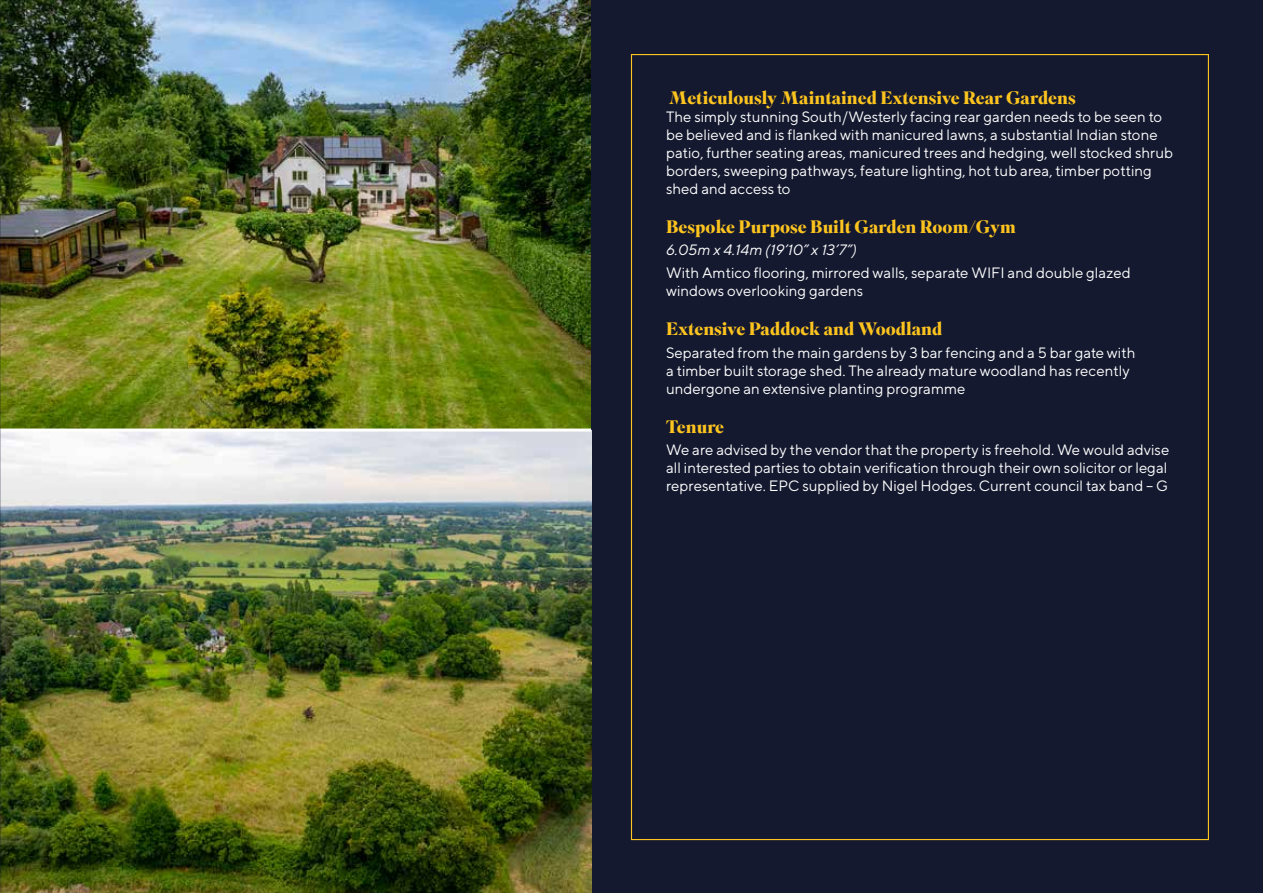
<style>
.page{position:relative;width:1263px;height:893px;background:#14192f}
.page>*{position:absolute;margin:0;border:0;box-sizing:border-box;transform-origin:0 0}
.t1{font:700 18px "Superior Title";color:#fdc41f}
.t2{font:15px/18px "TT Norms";color:#fff}
.t3{font:italic 15px "TT Norms";color:#fff}
</style>
<div class="page">
<img style="left:0;top:0;width:591px;height:429px">
<img style="left:0;top:432px;width:591px;height:461px">
<hr style="left:0;top:429px;width:591px;height:3px;background:#fff">
<p class="t1" style="left:669px;top:86px;width:408px">Meticulously Maintained Extensive Rear Gardens</p>
<p class="t2" style="left:666px;top:107px;width:509px">The simply stunning South/Westerly facing rear garden needs to be seen to be believed and is flanked with manicured lawns, a substantial Indian stone patio, further seating areas, manicured trees and hedging, well stocked shrub borders, sweeping pathways, feature lighting, hot tub area, timber potting shed and access to</p>
<p class="t1" style="left:666px;top:216px;width:351px">Bespoke Purpose Built Garden Room/Gym</p>
<p class="t3" style="left:666px;top:241px;width:192px">6.05m x 4.14m (19’10” x 13’7”)</p>
<p class="t2" style="left:666px;top:263px;width:466px">With Amtico flooring, mirrored walls, separate WIFI and double glazed windows overlooking gardens</p>
<p class="t1" style="left:666px;top:318px;width:278px">Extensive Paddock and Woodland</p>
<p class="t2" style="left:666px;top:343px;width:471px">Separated from the main gardens by 3 bar fencing and a 5 bar gate with a timber built storage shed. The already mature woodland has recently undergone an extensive planting programme</p>
<p class="t1" style="left:666px;top:416px;width:60px">Tenure</p>
<p class="t2" style="left:666px;top:441px;width:505px">We are advised by the vendor that the property is freehold. We would advise all interested parties to obtain verification through their own solicitor or legal representative. EPC supplied by Nigel Hodges. Current council tax band – G</p>
</div>
